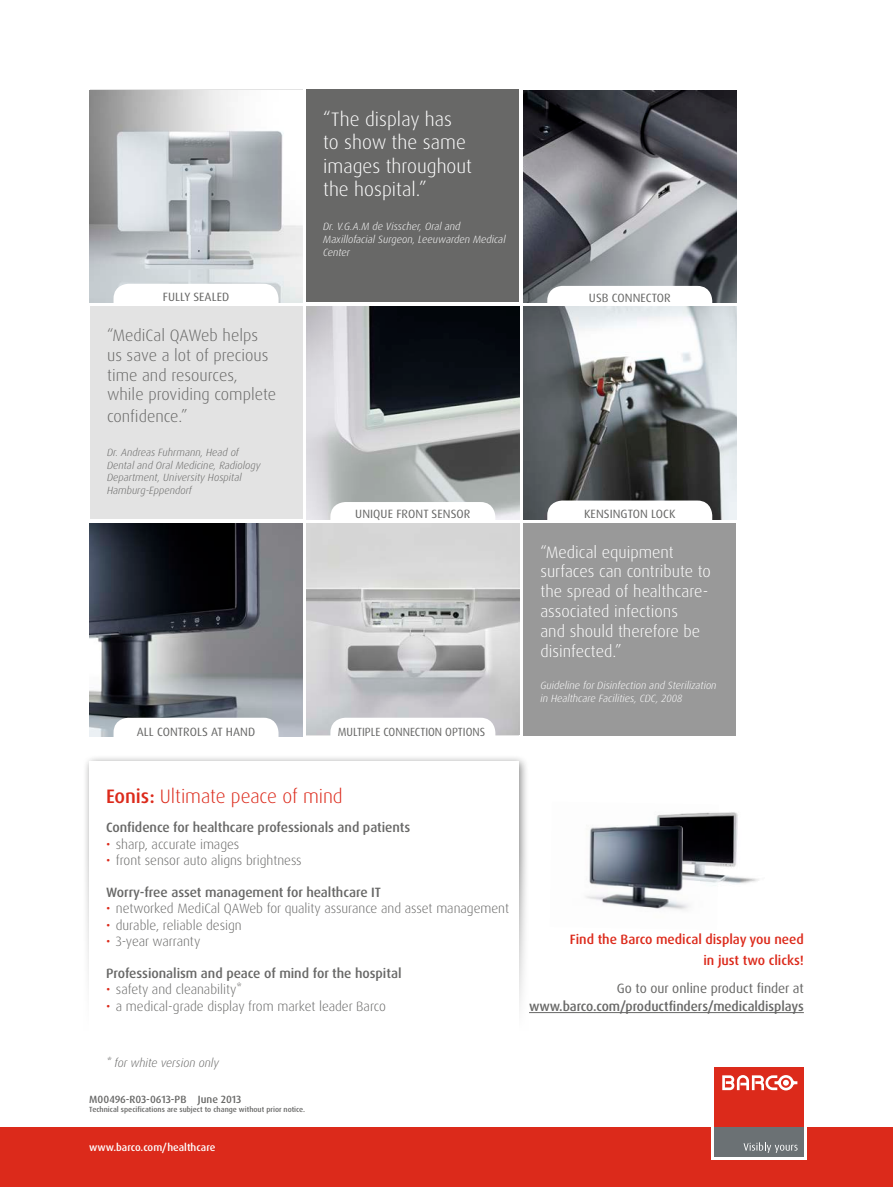
<style>
.page{position:relative;width:893px;height:1187px;background:#fff}
.page>*{position:absolute;margin:0;border:0;box-sizing:border-box;transform-origin:0 0}
.t1{font:300 19.5px/23.4px "Dax Pro";color:#fff}
.t2{font:300 19.5px "Dax Pro";letter-spacing:-.005em;color:#dc2a1b}
.t3{font:300 16.5px/19.8px "Dax Pro";color:#fff}
.t4{font:300 16.5px/19.8px "Dax Pro";color:#686867}
.t5{font:300 13.5px "Dax Pro";letter-spacing:-.005em;color:#686867}
.t6{font:500 13.5px "Dax Pro";letter-spacing:-.005em;color:#686867}
.t7{font:500 13.5px/21px "Dax Pro";letter-spacing:-.005em;color:#dc2a1b;text-align:right}
.t8{font:13.5px "Dax Pro";letter-spacing:-.005em;color:#686867}
.t9{font:12px "Dax Pro";letter-spacing:.005em;color:#686867}
.t10{font:italic 300 12px "Dax Pro";letter-spacing:-.005em;color:#686867}
.t11{font:11.85px "Dax Pro";color:#686867;scale:.95 1}
.t12{font:italic 300 10.5px/12.6px "Dax Pro";color:#fff}
.t13{font:italic 300 10.5px/12.6px "Dax Pro";color:#686867}
.t14{font:500 10.5px "Dax Pro";color:#686867}
.t15{font:500 10.5px "Dax Pro";color:#fff}
.t16{font:500 7.5px "Dax Pro";color:#686867}
.s1{font-weight:500}
.s2{font-weight:400;color:#dc2a1b}
</style>
<div class="page">
<div style="left:0;top:1127px;width:893px;height:59px;background:#dc2a1b"></div>
<div style="left:711px;top:1064px;width:96px;height:95px;background:#fff"></div>
<div style="left:714px;top:1126px;width:90px;height:30px;background:#6b7174"></div>
<div style="left:714px;top:1067px;width:90px;height:59px;background:#dc2a1b"></div>
<svg style="left:743px;top:1142px;width:55px;height:10px"></svg>
<svg style="left:722px;top:1075px;width:75px;height:15px"></svg>
<div style="left:307px;top:89px;width:212px;height:213px;background:#686867"></div>
<img style="left:90px;top:91px;width:212px;height:211px">
<img style="left:523px;top:90px;width:213px;height:213px">
<div style="left:114px;top:284px;width:165px;height:34px;background:#fff;border-radius:15px"></div>
<img style="left:307px;top:306px;width:212px;height:213px">
<div style="left:330px;top:502px;width:165px;height:34px;background:#fff;border-radius:15px"></div>
<div style="left:547px;top:286px;width:165px;height:34px;background:#fff;border-radius:15px"></div>
<img style="left:90px;top:523px;width:212px;height:213px">
<div style="left:114px;top:717px;width:165px;height:34px;background:#fff;border-radius:15px"></div>
<img style="left:719px;top:812px;width:40px;height:72px">
<img style="left:586px;top:812px;width:133px;height:98px">
<img style="left:590px;top:825px;width:93px;height:83px">
<img style="left:307px;top:523px;width:212px;height:211px">
<div style="left:330px;top:717px;width:165px;height:34px;background:#fff;border-radius:15px"></div>
<div style="left:90px;top:306px;width:212px;height:213px;background:#e3e3e3"></div>
<img style="left:523px;top:307px;width:213px;height:212px">
<div style="left:83px;top:754px;width:446px;height:295px;background:#131413;opacity:.5"></div>
<div style="left:90px;top:761px;width:429px;height:278px;background:#fff"></div>
<div style="left:68px;top:852px;width:465px;height:223px;background:#fff"></div>
<div style="left:547px;top:500px;width:165px;height:34px;background:#fff;border-radius:15px"></div>
<div style="left:523px;top:523px;width:213px;height:213px;background:#999"></div>
<hr style="left:529px;top:1012px;width:275px;height:1px;background:#686867">
<p class="t9" style="left:163px;top:289px;width:68px">FULLY SEALED</p>
<p class="t4" style="left:107px;top:325px;width:171px">“MediCal QAWeb helps us save a lot of precious time and resources, while providing complete</p>
<p class="t4" style="left:107px;top:406px;width:82px">confidence.”</p>
<p class="t13" style="left:107px;top:446px;width:155px">Dr. Andreas Fuhrmann, Head of<br>Dental and Oral Medicine, Radiology<br>Department, University Hospital<br>Hamburg-Eppendorf</p>
<h1 class="t1" style="left:323px;top:107px;width:150px">“The display has to show the same images throughout the hospital.”</h1>
<p class="t12" style="left:323px;top:220px;width:184px">Dr. V.G.A.M de Visscher, Oral and<br>Maxillofacial Surgeon, Leeuwarden Medical<br>Center</p>
<p class="t9" style="left:355px;top:506px;width:117px">UNIQUE FRONT SENSOR</p>
<p class="t9" style="left:137px;top:724px;width:120px">ALL CONTROLS AT HAND</p>
<p class="t11" style="left:338px;top:724px;width:157px">MULTIPLE CONNECTION OPTIONS</p>
<h1 class="t2" style="left:106px;top:784px;width:238px"><span class="s1">Eonis:</span> Ultimate peace of mind</h1>
<p class="t6" style="left:106px;top:818px;width:306px">Confidence for healthcare professionals and patients</p>
<p class="t5" style="left:106px;top:835px;width:135px"><span class="s2">•</span> sharp, accurate images</p>
<p class="t5" style="left:106px;top:851px;width:197px"><span class="s2">•</span> front sensor auto aligns brightness</p>
<p class="t6" style="left:106px;top:883px;width:276px">Worry-free asset management for healthcare IT</p>
<p class="t5" style="left:106px;top:899px;width:404px"><span class="s2">•</span> networked MediCal QAWeb for quality assurance and asset management</p>
<p class="t5" style="left:106px;top:916px;width:137px"><span class="s2">•</span> durable, reliable design</p>
<p class="t5" style="left:106px;top:932px;width:96px"><span class="s2">•</span> 3-year warranty</p>
<p class="t6" style="left:106px;top:964px;width:297px">Professionalism and peace of mind for the hospital</p>
<p class="t5" style="left:106px;top:980px;width:137px"><span class="s2">•</span> safety and cleanability*</p>
<p class="t5" style="left:106px;top:997px;width:281px"><span class="s2">•</span> a medical-grade display from market leader Barco</p>
<p class="t10" style="left:106px;top:1055px;width:114px">* for white version only</p>
<p class="t10" style="left:89px;top:1058px;width:112px">* for white verson only</p>
<p class="t14" style="left:89px;top:1092px;width:154px">M00496-R03-0613-PB June 2013</p>
<p class="t16" style="left:89px;top:1104px;width:217px">Technical specifications are subject to change without prior notice.</p>
<p class="t15" style="left:89px;top:1140px;width:128px">www.barco.com/healthcare</p>
<p class="t9" style="left:589px;top:290px;width:83px">USB CONNECTOR</p>
<p class="t9" style="left:584px;top:506px;width:92px">KENSINGTON LOCK</p>
<p class="t3" style="left:540px;top:542px;width:172px">“Medical equipment surfaces can contribute to the spread of healthcare&shy;associated infections<br>and should therefore be disinfected.”</p>
<p class="t12" style="left:540px;top:679px;width:178px">Guideline for Disinfection and Sterilization in Healthcare Facilities, CDC, 2008</p>
<p class="t7" style="left:570px;top:928px;width:235px">Find the Barco medical display you need in just two clicks!</p>
<p class="t8" style="left:617px;top:979px;width:188px">GO TO OUR ONLINE PRODUCT FINDER AT</p>
<p class="t6" style="left:529px;top:997px;width:276px">www.barco.com/productfinders/medicaldisplays</p>
</div>
